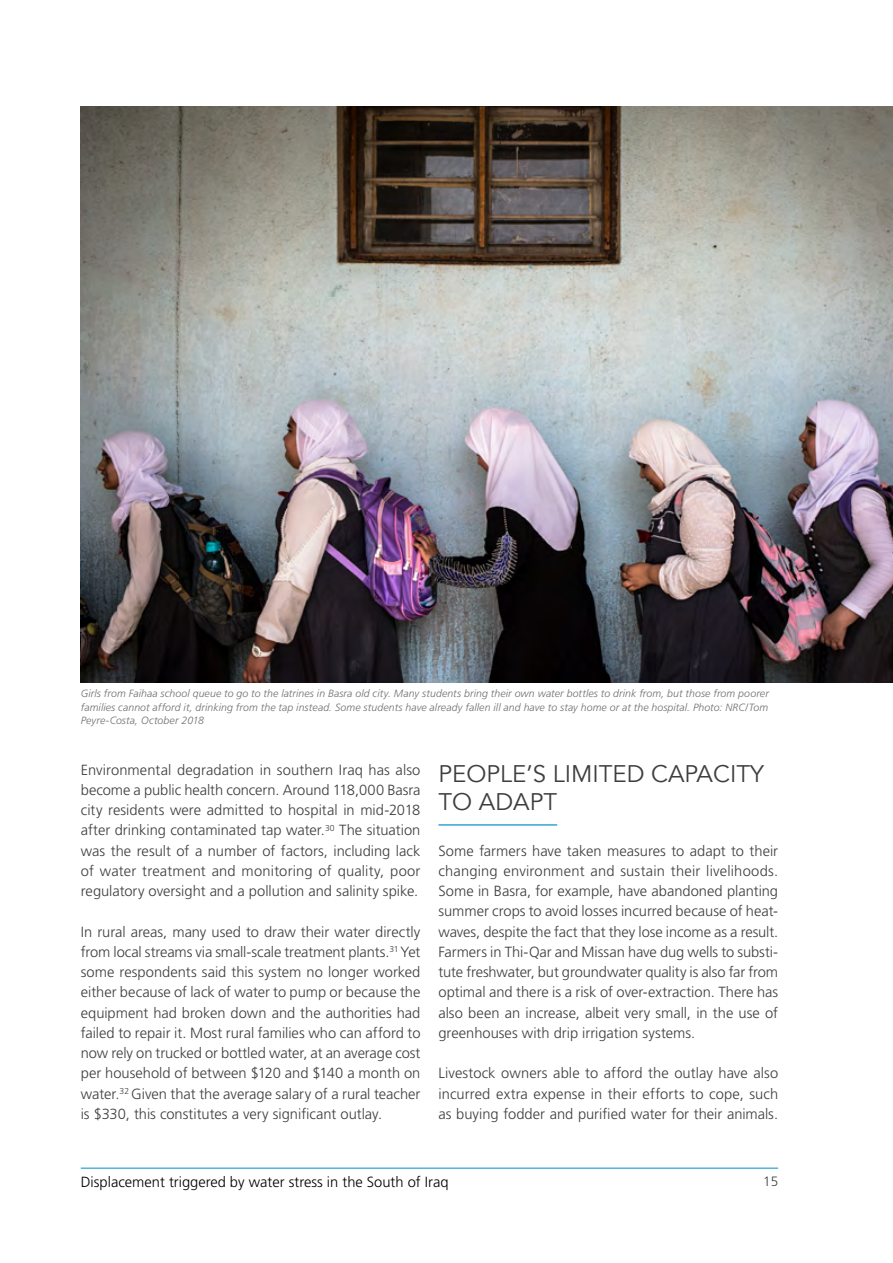
<style>
.page{position:relative;width:893px;height:1263px;background:#fff}
.page>*{position:absolute;margin:0;border:0;box-sizing:border-box;transform-origin:0 0}
.t1{font:24px/27.6px "Avenir";color:#3e3e40}
.t2{font:300 14.7px/20.2px "Frutiger LT Std";color:#3e3e40;text-align:justify}
.t3{font:300 14.7px "Frutiger LT Std";color:#000}
.t4{font:300 13.5px "Frutiger LT Std";color:#444342}
.t5{font:italic 300 10.5px/13.5px "Frutiger LT Std";letter-spacing:.01em;color:#706f6f;text-align:justify}
</style>
<div class="page">
<hr style="left:81px;top:1168px;width:697px;height:1px;background:#008eca">
<hr style="left:438px;top:824px;width:119px;height:1px;background:#008eca">
<img style="left:81px;top:106px;width:812px;height:576px">
<p class="t5" style="left:81px;top:687px;width:690px">Girls from Faihaa school queue to go to the latrines in Basra old city. Many students bring their own water bottles to drink from, but those from poorer families cannot afford it, drinking from the tap instead. Some students have already fallen ill and have to stay home or at the hospital. Photo: NRC/Tom Peyre-Costa, October 2018</p>
<p class="t2" style="left:81px;top:760px;width:341px">Environmental degradation in southern Iraq has also become a public health concern. Around 118,000 Basra city residents were admitted to hospital in mid-2018 after drinking contaminated tap water.<sup>30</sup> The situation was the result of a number of factors, including lack of water treatment and monitoring of quality, poor regulatory oversight and a pollution and salinity spike.</p>
<p class="t2" style="left:81px;top:922px;width:341px">In rural areas, many used to draw their water directly from local streams via small-scale treatment plants.<sup>31</sup> Yet some respondents said this system no longer worked either because of lack of water to pump or because the equipment had broken down and the authorities had failed to repair it. Most rural families who can afford to now rely on trucked or bottled water, at an average cost per household of between $120 and $140 a month on water.<sup>32</sup> Given that the average salary of a rural teacher is $330, this constitutes a very significant outlay.</p>
<h1 class="t1" style="left:438px;top:761px;width:327px">PEOPLE’S LIMITED CAPACITY<br>TO ADAPT</h1>
<p class="t2" style="left:438px;top:841px;width:341px">Some farmers have taken measures to adapt to their changing environment and sustain their livelihoods.<br>Some in Basra, for example, have abandoned planting summer crops to avoid losses incurred because of heat&shy;waves, despite the fact that they lose income as a result.<br>Farmers in Thi-Qar and Missan have dug wells to substi&shy;tute freshwater, but groundwater quality is also far from optimal and there is a risk of over-extraction. There has also been an increase, albeit very small, in the use of greenhouses with drip irrigation systems.</p>
<p class="t2" style="left:438px;top:1063px;width:341px">Livestock owners able to afford the outlay have also incurred extra expense in their efforts to cope, such as buying fodder and purified water for their animals.</p>
<p class="t3" style="left:81px;top:1174px;width:369px">Displacement triggered by water stress in the South of Iraq</p>
<p class="t4" style="left:763px;top:1174px;width:17px">15</p>
</div>
